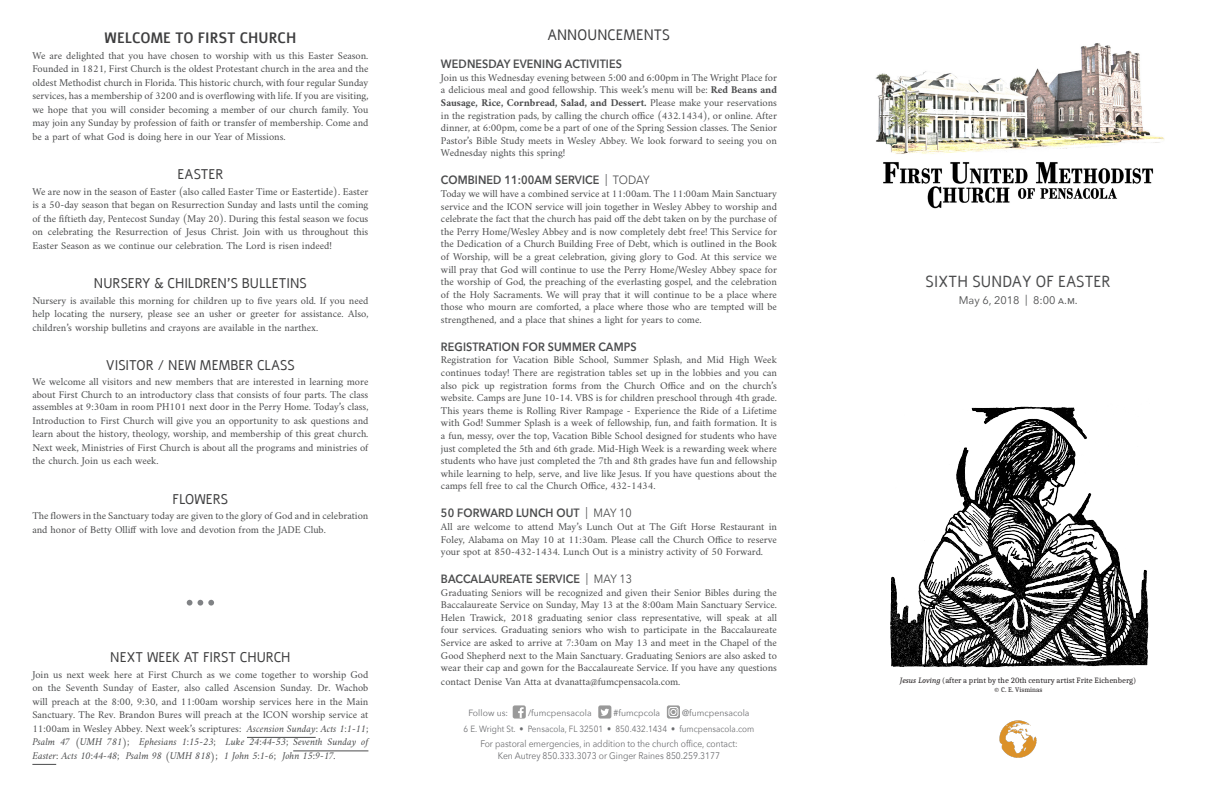
<style>
.page{position:relative;width:1224px;height:792px;background:#fff}
.page>*{position:absolute;margin:0;border:0;box-sizing:border-box;transform-origin:0 0}
.t1{font:16px "Alef";letter-spacing:.01em;color:#4b4c4d;scale:.9 1}
.Welcome_Header{font:700 15px "Alef";letter-spacing:.005em;color:#3e3e3f;scale:.9 1}
.t2{font:15px "Alef";letter-spacing:.01em;color:#3e3e3f;scale:.9 1}
.Welcome_Header-2{font:14px "Alef";color:#3e3e3f;scale:.9 1}
.Announcements{font:600 12px "Avenir Next";letter-spacing:.01em;color:#4b4c4d;scale:.9 1}
.t3{font:11px "Avenir Next";color:#4b4c4d}
.Announcements-2{font:10.5px/12.6px "Amiri";color:#4b4c4d;text-align:justify}
.t4{font:italic 10.5px/13.5px "Amiri";color:#4b4c4d}
.t5{font:9.5px "Avenir Next";color:#6c6d70;scale:.9 1}
.t6{font:9px "Avenir Next";letter-spacing:.005em;color:#6c6d70;scale:.9 1}
.t7{font:9px "Avenir Next";letter-spacing:.005em;color:#6c6d70;scale:.96 1}
.t8{font:8px "Caladea";color:#231f20}
.t9{font:7px "Caladea";color:#231f20}
.s1{font-style:inherit}
.s2{font-style:italic}
.s3{font-weight:700}
.s4{font-weight:400}
</style>
<div class="page">
<img style="left:875px;top:43px;width:289px;height:166px">
<img style="left:890px;top:406px;width:259px;height:262px">
<img style="left:1000px;top:720px;width:36px;height:37px">
<hr style="left:247px;top:737px;width:69px;height:1px;background:#4b4c4d">
<hr style="left:293px;top:751px;width:75px;height:1px;background:#4b4c4d">
<svg style="left:32px;top:764px;width:24px;height:1px"></svg>
<svg style="left:187px;top:600px;width:5px;height:6px"></svg>
<svg style="left:198px;top:600px;width:16px;height:6px"></svg>
<div style="left:513px;top:705px;width:13px;height:14px;background:#999;border-radius:2px"></div>
<svg style="left:518px;top:707px;width:6px;height:11px"></svg>
<div style="left:598px;top:705px;width:13px;height:14px;background:#999;border-radius:2px"></div>
<svg style="left:600px;top:709px;width:9px;height:7px"></svg>
<svg style="left:667px;top:705px;width:13px;height:14px"></svg>
<div style="left:669px;top:707px;width:9px;height:10px;border:1px solid #fff;border-radius:2px"></div>
<svg style="left:670px;top:709px;width:7px;height:6px"></svg>
<p class="Welcome_Header" style="left:105px;top:28px;width:215px">WELCOME TO FIRST CHURCH</p>
<p class="Announcements-2" style="left:32px;top:49px;width:338px;line-height:13.5px">We are delighted that you have chosen to worship with us this Easter Season.<br>Founded in 1821, First Church is the oldest Protestant church in the area and the oldest Methodist church in Florida. This historic church, with four regular Sunday services, has a membership of 3200 and is overflowing with life. If you are visiting, we hope that you will consider becoming a member of our church family. You may join any Sunday by profession of faith or transfer of membership. Come and be a part of what God is doing here in our Year of Missions.</p>
<p class="Welcome_Header-2" style="left:178px;top:165px;width:52px">EASTER</p>
<p class="Announcements-2" style="left:32px;top:185px;width:338px;line-height:13.5px">We are now in the season of Easter (also called Easter Time or Eastertide). Easter is a 50-day season that began on Resurrection Sunday and lasts until the coming of the fiftieth day, Pentecost Sunday (May 20). During this festal season we focus on celebrating the Resurrection of Jesus Christ. Join with us throughout this Easter Season as we continue our celebration. The Lord is risen indeed!</p>
<p class="Welcome_Header-2" style="left:94px;top:274px;width:238px">NURSERY &amp; CHILDREN’S BULLETINS</p>
<p class="Announcements-2" style="left:32px;top:293px;width:338px;line-height:13.5px">Nursery is available this morning for children up to five years old. If you need help locating the nursery, please see an usher or greeter for assistance. Also, children’s worship bulletins and crayons are available in the narthex.</p>
<p class="Welcome_Header-2" style="left:106px;top:356px;width:211px">VISITOR / NEW MEMBER CLASS</p>
<p class="Announcements-2" style="left:32px;top:375px;width:338px;line-height:13.2px">We welcome all visitors and new members that are interested in learning more about First Church to an introductory class that consists of four parts. The class assembles at 9:30am in room PH101 next door in the Perry Home. Today’s class, Introduction to First Church will give you an opportunity to ask questions and learn about the history, theology, worship, and membership of this great church.<br>Next week, Ministries of First Church is about all the programs and ministries of the church. Join us each week.</p>
<p class="Welcome_Header-2" style="left:173px;top:490px;width:63px">FLOWERS</p>
<p class="Announcements-2" style="left:32px;top:509px;width:338px;line-height:13.5px">The flowers in the Sanctuary today are given to the glory of God and in celebration and honor of Betty Olliff with love and devotion from the JADE Club.</p>
<p class="Welcome_Header-2" style="left:110px;top:648px;width:202px">NEXT WEEK <span class="s1">AT</span> FIRST CHURCH</p>
<p class="Announcements-2" style="left:32px;top:667px;width:338px;line-height:13.5px">Join us next week here at First Church as we come together to worship God on the Seventh Sunday of Easter, also called Ascension Sunday. Dr. Wachob will preach at the 8:00, 9:30, and 11:00am worship services here in the Main Sanctuary. The Rev. Brandon Bures will preach at the ICON worship service at 11:00am in Wesley Abbey. Next week’s scriptures: <span class="s2">Ascension Sunday: Acts 1:1-11;</span></p>
<p class="t4" style="left:32px;top:735px;width:338px">Psalm 47 (UMH 781); Ephesians 1:15-23; Luke 24:44-53; Seventh Sunday of<br>Easter: Acts 10:44-48; Psalm 98 (UMH 818); 1 John 5:1-6; John 15:9-17.</p>
<p class="t2" style="left:548px;top:25px;width:137px">ANNOUNCEMENTS</p>
<p class="Announcements" style="left:441px;top:54px;width:203px">WEDNESDAY EVENING ACTIVITIES</p>
<p class="Announcements-2" style="left:441px;top:71px;width:337px">Join us this Wednesday evening between 5:00 and 6:00pm in The Wright Place for a delicious meal and good fellowship. This week’s menu will be: <span class="s3">Red Beans and Sausage, Rice, Cornbread, Salad, and Dessert.</span> Please make your reservations in the registration pads, by calling the church office (432.1434), or online. After dinner, at 6:00pm, come be a part of one of the Spring Session classes. The Senior Pastor’s Bible Study meets in Wesley Abbey. We look forward to seeing you on Wednesday nights this spring!</p>
<p class="Announcements" style="left:441px;top:170px;width:233px">COMBINED 11:00AM SERVICE <span class="s4">| TODAY</span></p>
<p class="Announcements-2" style="left:441px;top:187px;width:337px">Today we will have a combined service at 11:00am. The 11:00am Main Sanctuary service and the ICON service will join together in Wesley Abbey to worship and celebrate the fact that the church has paid off the debt taken on by the purchase of the Perry Home/Wesley Abbey and is now completely debt free! This Service for the Dedication of a Church Building Free of Debt, which is outlined in the Book of Worship, will be a great celebration, giving glory to God. At this service we will pray that God will continue to use the Perry Home/Wesley Abbey space for the worship of God, the preaching of the everlasting gospel, and the celebration of the Holy Sacraments. We will pray that it will continue to be a place where those who mourn are comforted, a place where those who are tempted will be strengthened, and a place that shines a light for years to come.</p>
<p class="Announcements" style="left:441px;top:336px;width:219px">REGISTRATION FOR SUMMER CAMPS</p>
<p class="Announcements-2" style="left:441px;top:354px;width:338px">Registration for Vacation Bible School, Summer Splash, and Mid High Week continues today! There are registration tables set up in the lobbies and you can also pick up registration forms from the Church Office and on the church’s website. Camps are June 10-14. VBS is for children preschool through 4th grade.<br>This years theme is Rolling River Rampage - Experience the Ride of a Lifetime with God! Summer Splash is a week of fellowship, fun, and faith formation. It is a fun, messy, over the top, Vacation Bible School designed for students who have just completed the 5th and 6th grade. Mid-High Week is a rewarding week where students who have just completed the 7th and 8th grades have fun and fellowship while learning to help, serve, and live like Jesus. If you have questions about the camps fell free to cal the Church Office, 432-1434.</p>
<p class="Announcements" style="left:441px;top:503px;width:214px">50 FORWARD LUNCH OUT <span class="s4">| MAY 10</span></p>
<p class="Announcements-2" style="left:441px;top:520px;width:337px">All are welcome to attend May’s Lunch Out at The Gift Horse Restaurant in Foley, Alabama on May 10 at 11:30am. Please call the Church Office to reserve your spot at 850-432-1434. Lunch Out is a ministry activity of 50 Forward.</p>
<p class="Announcements" style="left:441px;top:569px;width:214px">BACCALAUREATE SERVICE <span class="s4">| MAY 13</span></p>
<p class="Announcements-2" style="left:441px;top:586px;width:338px">Graduating Seniors will be recognized and given their Senior Bibles during the Baccalaureate Service on Sunday, May 13 at the 8:00am Main Sanctuary Service.<br>Helen Trawick, 2018 graduating senior class representative, will speak at all four services. Graduating seniors who wish to participate in the Baccalaureate Service are asked to arrive at 7:30am on May 13 and meet in the Chapel of the Good Shepherd next to the Main Sanctuary. Graduating Seniors are also asked to wear their cap and gown for the Baccalaureate Service. If you have any questions</p>
<p class="Announcements-2" style="left:441px;top:675px;width:241px">contact Denise Van Atta at dvanatta@fumcpensacola.com.</p>
<p class="t7" style="left:468px;top:705px;width:43px">Follow us:</p>
<p class="t7" style="left:528px;top:705px;width:68px">/fumcpensacola</p>
<p class="t7" style="left:614px;top:705px;width:50px">#fumcpcola</p>
<p class="t7" style="left:682px;top:705px;width:72px">@fumcpensacola</p>
<p class="t6" style="left:464px;top:722px;width:325px">6 E. Wright St. • Pensacola, FL 32501 • 850.432.1434 • fumcpensacola.com</p>
<p class="t5" style="left:480px;top:736px;width:287px">For pastoral emergencies, in addition to the church office, contact:</p>
<p class="t5" style="left:498px;top:748px;width:248px">Ken Autrey 850.333.3073 or Ginger Raines 850.259.3177</p>
<p class="t1" style="left:926px;top:271px;width:207px">SIXTH SUNDAY OF EASTER</p>
<p class="t3" style="left:959px;top:291px;width:121px">May 6, 2018 | 8:00 a.m.</p>
<p class="t8" style="left:900px;top:676px;width:238px"><span class="s2">Jesus Loving</span> (after a print by the 20th century artist Frite Eichenberg)</p>
<p class="t9" style="left:994px;top:686px;width:50px">© C. E. Visminas</p>
</div>
